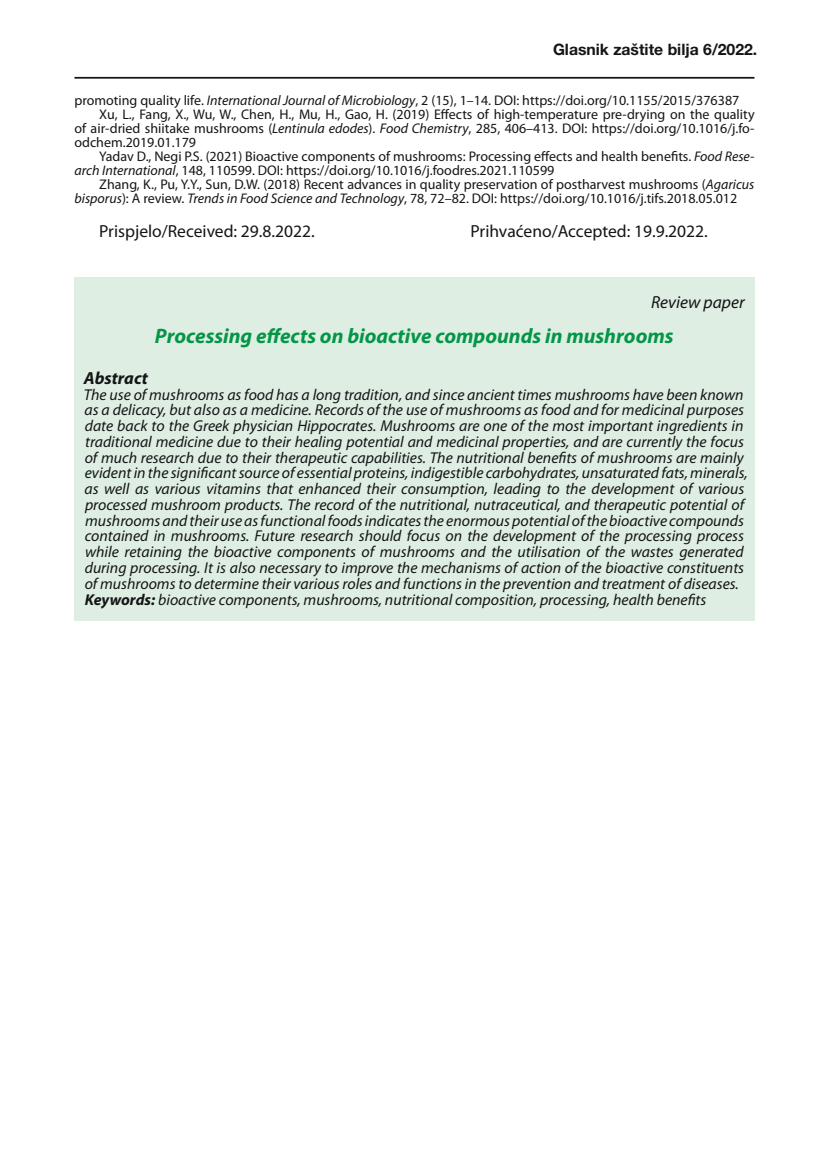
<style>
.page{position:relative;width:819px;height:1166px;background:#fff}
.page>*{position:absolute;margin:0;border:0;box-sizing:border-box;transform-origin:0 0}
.t1{font:italic 700 21px "Myriad Pro";color:#039648}
.t2{font:17.5px "Myriad Pro";color:#141517}
.t3{font:italic 17.5px "Myriad Pro";color:#141517}
.t4{font:italic 700 17.5px "Myriad Pro";color:#141517}
.t5{font:italic 15.75px/15.8px "Myriad Pro";color:#141517}
.t6{font:700 15.75px "Helvetica Neue LT Pro";color:#141517}
.t7{font:14px "Myriad Pro";color:#141517}
.s1{font-style:italic}
.s2{font-weight:700}
</style>
<div class="page">
<hr style="left:74px;top:77px;width:680px;height:2px;background:#141517">
<div style="left:74px;top:278px;width:680px;height:343px;background:#dfeee2"></div>
<p class="t6" style="left:553px;top:44px;width:206px">Glasnik zaštite bilja 6/2022.</p>
<p class="t7" style="left:74px;top:95px;width:666px">promoting quality life. <span class="s1">International Journal of Microbiology</span>, 2 (15), 1–14. DOI: https://doi.org/10.1155/2015/376387</p>
<p class="t7" style="left:99px;top:109px;width:656px">Xu, L., Fang, X., Wu, W., Chen, H., Mu, H., Gao, H. (2019) Effects of high-temperature pre-drying on the quality</p>
<p class="t7" style="left:74px;top:123px;width:681px">of air-dried shiitake mushrooms (<span class="s1">Lentinula edodes</span>). <span class="s1">Food Chemistry</span>, 285, 406–413. DOI: https://doi.org/10.1016/j.fo-</p>
<p class="t7" style="left:74px;top:137px;width:123px">odchem.2019.01.179</p>
<p class="t7" style="left:99px;top:151px;width:656px">Yadav D., Negi P.S. (2021) Bioactive components of mushrooms: Processing effects and health benefits. <span class="s1">Food Rese-</span></p>
<p class="t7" style="left:74px;top:165px;width:481px"><span class="s1">arch International</span>, 148, 110599. DOI: https://doi.org/10.1016/j.foodres.2021.110599</p>
<p class="t7" style="left:99px;top:179px;width:656px">Zhang, K., Pu, Y.Y., Sun, D.W. (2018) Recent advances in quality preservation of postharvest mushrooms (<span class="s1">Agaricus</span></p>
<p class="t7" style="left:74px;top:193px;width:664px"><span class="s1">bisporus</span>): A review. <span class="s1">Trends in Food Science and Technology</span>, 78, 72–82. DOI: https://doi.org/10.1016/j.tifs.2018.05.012</p>
<p class="t2" style="left:99px;top:224px;width:217px">Prispjelo/Received: 29.8.2022.</p>
<p class="t2" style="left:470px;top:224px;width:239px">Prihvaćeno/Accepted: 19.9.2022.</p>
<p class="t3" style="left:651px;top:295px;width:95px">Review paper</p>
<h1 class="t1" style="left:155px;top:327px;width:520px">Processing effects on bioactive compounds in mushrooms</h1>
<p class="t4" style="left:84px;top:371px;width:66px">Abstract</p>
<p class="t5" style="left:84px;top:387px;width:665px">The use of mushrooms as food has a long tradition, and since ancient times mushrooms have been known as a delicacy, but also as a medicine. Records of the use of mushrooms as food and for medicinal purposes date back to the Greek physician Hippocrates. Mushrooms are one of the most important ingredients in traditional medicine due to their healing potential and medicinal properties, and are currently the focus of much research due to their therapeutic capabilities. The nutritional benefits of mushrooms are mainly evident in the significant source of essential proteins, indigestible carbohydrates, unsaturated fats, minerals, as well as various vitamins that enhanced their consumption, leading to the development of various processed mushroom products. The record of the nutritional, nutraceutical, and therapeutic potential of mushrooms and their use as functional foods indicates the enormous potential of the bioactive compounds contained in mushrooms. Future research should focus on the development of the processing process while retaining the bioactive components of mushrooms and the utilisation of the wastes generated during processing. It is also necessary to improve the mechanisms of action of the bioactive constituents of mushrooms to determine their various roles and functions in the prevention and treatment of diseases.<br><span class="s2">Keywords:</span> bioactive components, mushrooms, nutritional composition, processing, health benefits</p>
</div>
